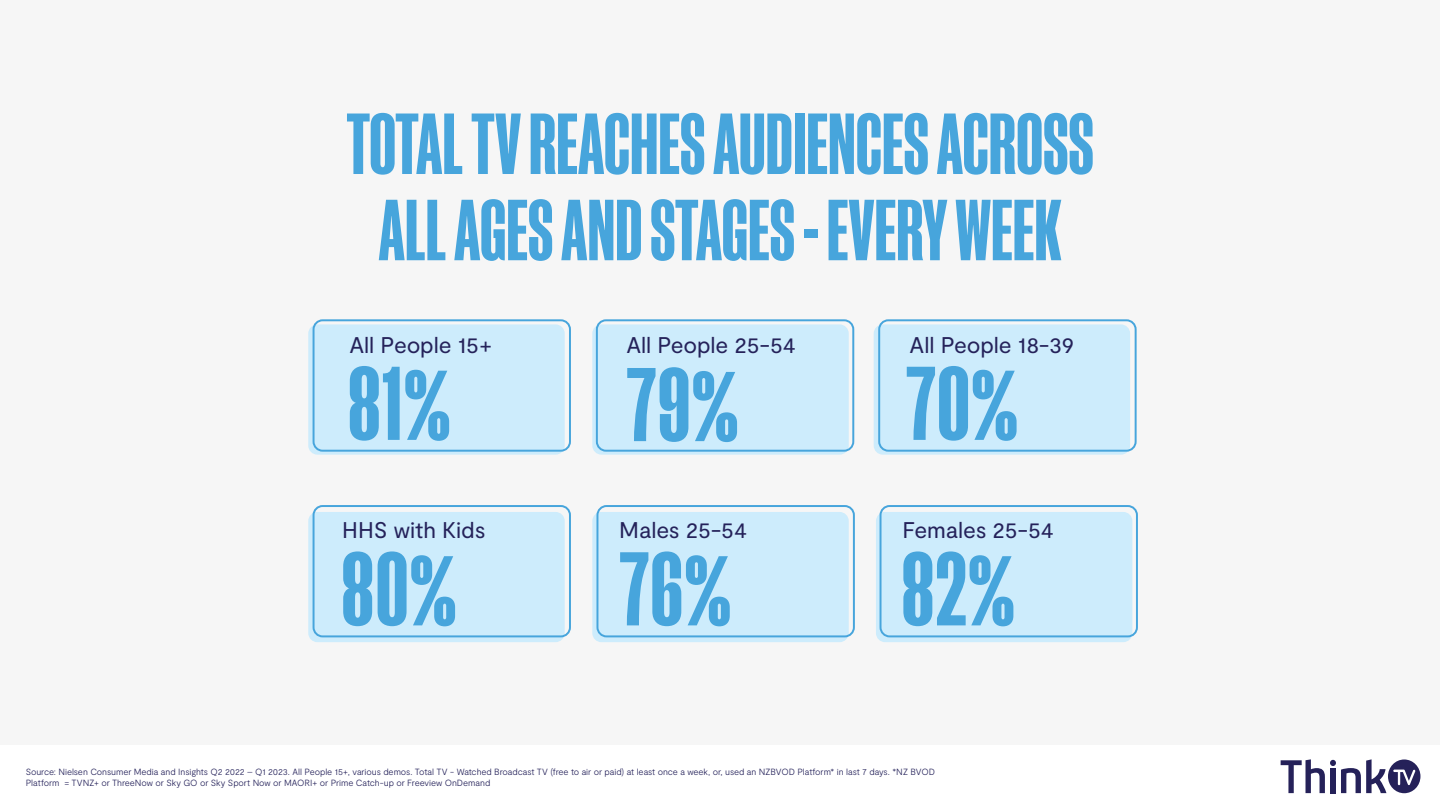
<style>
.page{position:relative;width:1440px;height:810px;background:#fff}
.page>*{position:absolute;margin:0;border:0;box-sizing:border-box;transform-origin:0 0}
.t1{font:700 98.85px "Test Manuka";letter-spacing:.015em;color:#47a5dc}
.t2{font:700 81.75px/86.2px "Test Manuka";color:#47a5dc;text-align:center}
.t3{font:22.73px "Moderat";letter-spacing:-.005em;color:#25225a}
.t4{font:300 9px/10.8px "Moderat";letter-spacing:-.01em;color:#25225a}
.s1{font-family:"ABC Gravity";font-weight:400;font-stretch:extra-condensed}
</style>
<div class="page">
<div style="left:1px;top:0;width:1439px;height:809px;background:#f6f6f6"></div>
<div style="left:1px;top:746px;width:1439px;height:64px;background:#fff"></div>
<svg style="left:1281px;top:759px;width:139px;height:34px"></svg>
<div style="left:874px;top:324px;width:256px;height:131px;background:#cdecfc;border-radius:9px"></div>
<div style="left:308px;top:324px;width:257px;height:131px;background:#cdecfc;border-radius:9px"></div>
<div style="left:592px;top:324px;width:257px;height:131px;background:#cdecfc;border-radius:9px"></div>
<div style="left:876px;top:512px;width:256px;height:130px;background:#cdecfc;border-radius:9px"></div>
<div style="left:592px;top:512px;width:257px;height:130px;background:#cdecfc;border-radius:9px"></div>
<div style="left:308px;top:512px;width:257px;height:130px;background:#cdecfc;border-radius:9px"></div>
<div style="left:596px;top:505px;width:259px;height:132px;border:2px solid #47a5dc;border-radius:9px"></div>
<div style="left:313px;top:505px;width:258px;height:132px;border:2px solid #47a5dc;border-radius:9px"></div>
<div style="left:313px;top:319px;width:258px;height:133px;border:2px solid #47a5dc;border-radius:9px"></div>
<div style="left:596px;top:319px;width:258px;height:133px;border:2px solid #47a5dc;border-radius:9px"></div>
<div style="left:878px;top:319px;width:259px;height:133px;border:2px solid #47a5dc;border-radius:9px"></div>
<div style="left:880px;top:505px;width:258px;height:132px;border:2px solid #47a5dc;border-radius:9px"></div>
<h2 class="t2" style="left:346px;top:99px;width:749px">TOTAL TV REACHES AUDIENCES ACROSS<br>ALL AGES AND STAGES - EVERY WEEK</h2>
<h3 class="t3" style="left:349px;top:331px;width:144px">All People 15+</h3>
<h3 class="t3" style="left:626px;top:331px;width:171px">All People 25-54</h3>
<h1 class="t1" style="left:348px;top:352px;width:103px">81<span class="s1">%</span></h1>
<h1 class="t1" style="left:626px;top:353px;width:113px">79<span class="s1">%</span></h1>
<h3 class="t3" style="left:910px;top:331px;width:166px">All People 18-39</h3>
<h1 class="t1" style="left:906px;top:352px;width:113px">70<span class="s1">%</span></h1>
<h3 class="t3" style="left:342px;top:517px;width:145px">HHS with Kids</h3>
<h3 class="t3" style="left:619px;top:517px;width:129px">Males 25-54</h3>
<h3 class="t3" style="left:902px;top:517px;width:153px">Females 25-54</h3>
<h1 class="t1" style="left:342px;top:537px;width:116px">80<span class="s1">%</span></h1>
<h1 class="t1" style="left:619px;top:537px;width:113px">76<span class="s1">%</span></h1>
<h1 class="t1" style="left:902px;top:537px;width:114px">82<span class="s1">%</span></h1>
<p class="t4" style="left:26px;top:767px;width:911px">Source: Nielsen Consumer Media and Insights Q2 2022 – Q1 2023. All People 15+, various demos. Total TV - Watched Broadcast TV (free to air or paid) at least once a week, or, used an NZBVOD Platform* in last 7 days. *NZ BVOD<br>Platform = TVNZ+ or ThreeNow or Sky GO or Sky Sport Now or MAORI+ or Prime Catch-up or Freeview OnDemand</p>
</div>
